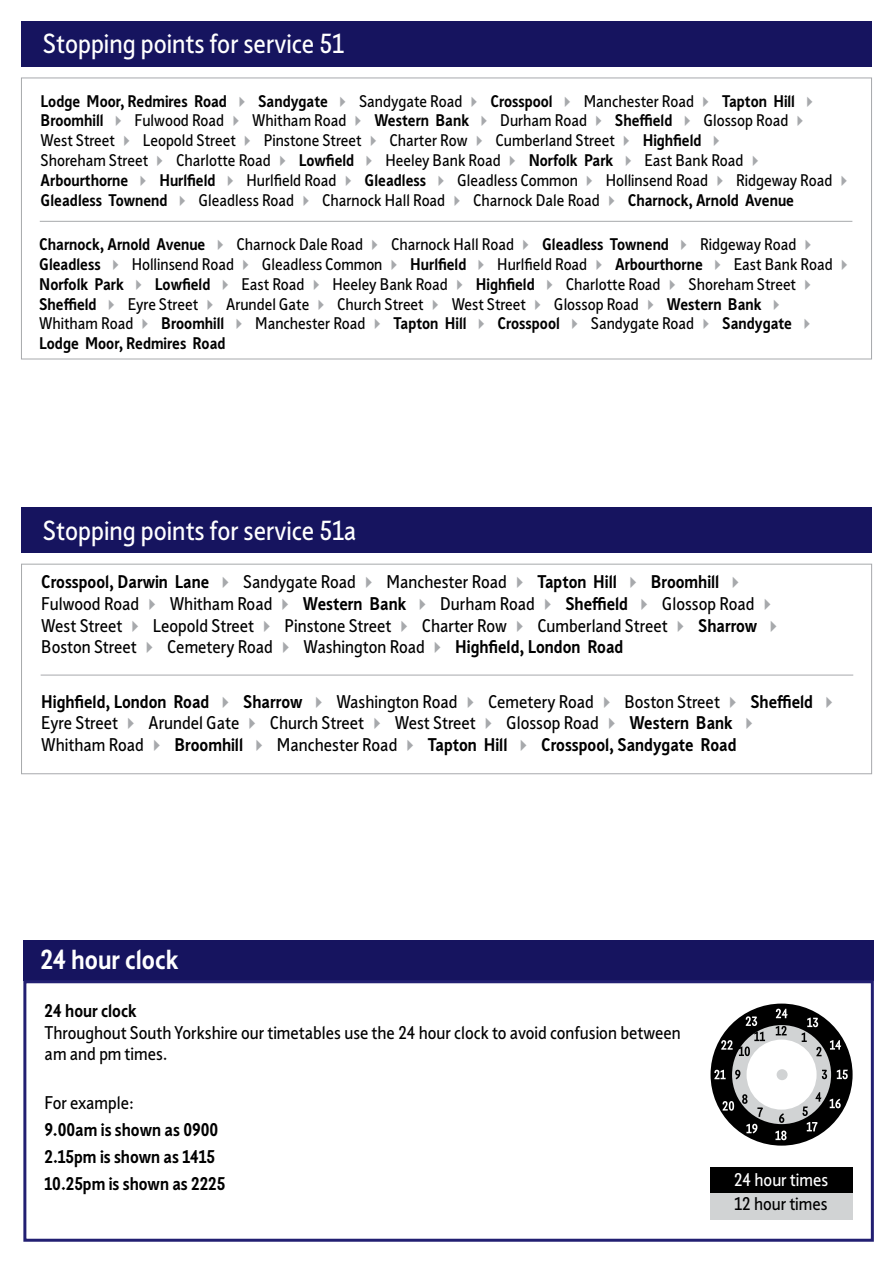
<style>
.page{position:relative;width:893px;height:1263px;background:#fff}
.page>*{position:absolute;margin:0;border:0;box-sizing:border-box;transform-origin:0 0}
.t1{font:27px "Sheffield Sans 2";color:#fff}
.t2{font:700 27px "Sheffield Sans 2";color:#fff}
.t3{font:18px/21.6px "Sheffield Sans 2";color:#000}
.t4{font:700 18px/27px "Sheffield Sans 2";color:#000}
.t5{font:18px "Sheffield Sans 2";color:#fff}
.t6{font:16.5px/19.8px "Sheffield Sans 2";color:#000}
.s1{font-weight:700}
.s2{color:#a7a9ac}
</style>
<div class="page">
<svg style="left:21px;top:564px;width:851px;height:210px"></svg>
<div style="left:21px;top:507px;width:851px;height:46px;background:#16145f"></div>
<svg style="left:21px;top:78px;width:851px;height:281px"></svg>
<div style="left:21px;top:21px;width:851px;height:46px;background:#16145f"></div>
<div style="left:23px;top:940px;width:851px;height:40px;background:#16145f"></div>
<div style="left:23px;top:980px;width:851px;height:262px;border:3px solid #221f72"></div>
<div style="left:711px;top:1167px;width:142px;height:26px;background:#000"></div>
<div style="left:711px;top:1193px;width:142px;height:26px;background:#d1d3d4"></div>
<div style="left:711px;top:1003px;width:142px;height:142px;background:#000;border-radius:50%"></div>
<svg style="left:730px;top:1023px;width:103px;height:103px;background:#b7b8b9"></svg>
<div style="left:728px;top:1020px;width:108px;height:108px;border:4px solid #000;border-radius:50%"></div>
<div style="left:746px;top:1039px;width:71px;height:70px;background:#fff;border-radius:50%"></div>
<div style="left:777px;top:1069px;width:11px;height:11px;background:#d1d3d4;border-radius:50%"></div>
<svg style="left:776px;top:1009px;width:12px;height:9px"></svg>
<svg style="left:776px;top:1026px;width:11px;height:9px"></svg>
<svg style="left:802px;top:1018px;width:20px;height:38px"></svg>
<svg style="left:830px;top:1040px;width:11px;height:9px"></svg>
<svg style="left:837px;top:1069px;width:11px;height:10px"></svg>
<svg style="left:822px;top:1070px;width:5px;height:9px"></svg>
<svg style="left:830px;top:1099px;width:11px;height:9px"></svg>
<svg style="left:807px;top:1122px;width:11px;height:9px"></svg>
<svg style="left:775px;top:1130px;width:11px;height:10px"></svg>
<svg style="left:746px;top:1124px;width:11px;height:9px"></svg>
<svg style="left:723px;top:1101px;width:11px;height:10px"></svg>
<svg style="left:714px;top:1070px;width:12px;height:9px"></svg>
<svg style="left:721px;top:1040px;width:12px;height:10px"></svg>
<svg style="left:746px;top:1016px;width:11px;height:10px"></svg>
<svg style="left:779px;top:1113px;width:5px;height:10px"></svg>
<svg style="left:802px;top:1106px;width:6px;height:10px"></svg>
<svg style="left:815px;top:1092px;width:6px;height:10px"></svg>
<svg style="left:757px;top:1107px;width:6px;height:10px"></svg>
<svg style="left:742px;top:1094px;width:5px;height:10px"></svg>
<svg style="left:735px;top:1070px;width:5px;height:9px"></svg>
<svg style="left:739px;top:1032px;width:26px;height:24px"></svg>
<h1 class="t1" style="left:43px;top:26px;width:303px">Stopping points for service 51</h1>
<p class="t6" style="left:41px;top:91px;width:813px"><span class="s1">Lodge Moor, Redmires Road</span> <span class="s2">✔</span> <span class="s1">Sandygate</span> <span class="s2">✔</span> Sandygate Road <span class="s2">✔</span> <span class="s1">Crosspool</span> <span class="s2">✔</span> Manchester Road <span class="s2">✔</span> <span class="s1">Tapton Hill</span> <span class="s2">✔ </span><span class="s1">Broomhill</span> <span class="s2">✔</span> Fulwood Road <span class="s2">✔</span> Whitham Road <span class="s2">✔</span> <span class="s1">Western Bank</span> <span class="s2">✔</span> Durham Road <span class="s2">✔</span> <span class="s1">Sheffield</span> <span class="s2">✔</span> Glossop Road <span class="s2">✔<br></span>West Street <span class="s2">✔</span> Leopold Street <span class="s2">✔</span> Pinstone Street <span class="s2">✔</span> Charter Row <span class="s2">✔</span> Cumberland Street <span class="s2">✔</span> <span class="s1">Highfield</span> <span class="s2">✔<br></span>Shoreham Street <span class="s2">✔</span> Charlotte Road <span class="s2">✔</span> <span class="s1">Lowfield</span> <span class="s2">✔</span> Heeley Bank Road <span class="s2">✔</span> <span class="s1">Norfolk Park</span> <span class="s2">✔</span> East Bank Road <span class="s2">✔ </span><span class="s1">Arbourthorne</span> <span class="s2">✔</span> <span class="s1">Hurlfield</span> <span class="s2">✔</span> Hurlfield Road <span class="s2">✔</span> <span class="s1">Gleadless</span> <span class="s2">✔</span> Gleadless Common <span class="s2">✔</span> Hollinsend Road <span class="s2">✔</span> Ridgeway Road <span class="s2">✔ </span><span class="s1">Gleadless Townend</span> <span class="s2">✔</span> Gleadless Road <span class="s2">✔</span> Charnock Hall Road <span class="s2">✔</span> Charnock Dale Road <span class="s2">✔</span> <span class="s1">Charnock, Arnold Avenue</span></p>
<p class="t6" style="left:39px;top:234px;width:815px"><span class="s1">Charnock, Arnold Avenue</span> <span class="s2">✔</span> Charnock Dale Road <span class="s2">✔</span> Charnock Hall Road <span class="s2">✔</span> <span class="s1">Gleadless Townend</span> <span class="s2">✔</span> Ridgeway Road <span class="s2">✔ </span><span class="s1">Gleadless</span> <span class="s2">✔</span> Hollinsend Road <span class="s2">✔</span> Gleadless Common <span class="s2">✔</span> <span class="s1">Hurlfield</span> <span class="s2">✔</span> Hurlfield Road <span class="s2">✔</span> <span class="s1">Arbourthorne</span> <span class="s2">✔</span> East Bank Road <span class="s2">✔ </span><span class="s1">Norfolk Park</span> <span class="s2">✔</span> <span class="s1">Lowfield</span> <span class="s2">✔</span> East Road <span class="s2">✔</span> Heeley Bank Road <span class="s2">✔</span> <span class="s1">Highfield</span> <span class="s2">✔</span> Charlotte Road <span class="s2">✔</span> Shoreham Street <span class="s2">✔ </span><span class="s1">Sheffield</span> <span class="s2">✔</span> Eyre Street <span class="s2">✔</span> Arundel Gate <span class="s2">✔</span> Church Street <span class="s2">✔</span> West Street <span class="s2">✔</span> Glossop Road <span class="s2">✔</span> <span class="s1">Western Bank</span> <span class="s2">✔<br></span>Whitham Road <span class="s2">✔</span> <span class="s1">Broomhill</span> <span class="s2">✔</span> Manchester Road <span class="s2">✔</span> <span class="s1">Tapton Hill</span> <span class="s2">✔</span> <span class="s1">Crosspool</span> <span class="s2">✔</span> Sandygate Road <span class="s2">✔</span> <span class="s1">Sandygate</span> <span class="s2">✔ </span><span class="s1">Lodge Moor, Redmires Road</span></p>
<h1 class="t1" style="left:43px;top:512px;width:315px">Stopping points for service 51a</h1>
<p class="t3" style="left:41px;top:571px;width:742px"><span class="s1">Crosspool, Darwin Lane</span> <span class="s2">✔</span> Sandygate Road <span class="s2">✔</span> Manchester Road <span class="s2">✔</span> <span class="s1">Tapton Hill</span> <span class="s2">✔</span> <span class="s1">Broomhill</span> <span class="s2">✔ </span>Fulwood Road <span class="s2">✔</span> Whitham Road <span class="s2">✔</span> <span class="s1">Western Bank</span> <span class="s2">✔</span> Durham Road <span class="s2">✔</span> <span class="s1">Sheffield</span> <span class="s2">✔</span> Glossop Road <span class="s2">✔ </span>West Street <span class="s2">✔</span> Leopold Street <span class="s2">✔</span> Pinstone Street <span class="s2">✔</span> Charter Row <span class="s2">✔</span> Cumberland Street <span class="s2">✔</span> <span class="s1">Sharrow</span> <span class="s2">✔ </span>Boston Street <span class="s2">✔</span> Cemetery Road <span class="s2">✔</span> Washington Road <span class="s2">✔</span> <span class="s1">Highfield, London Road</span></p>
<p class="t3" style="left:41px;top:690px;width:798px"><span class="s1">Highfield, London Road</span> <span class="s2">✔</span> <span class="s1">Sharrow</span> <span class="s2">✔</span> Washington Road <span class="s2">✔</span> Cemetery Road <span class="s2">✔</span> Boston Street <span class="s2">✔</span> <span class="s1">Sheffield</span> <span class="s2">✔<br></span>Eyre Street <span class="s2">✔</span> Arundel Gate <span class="s2">✔</span> Church Street <span class="s2">✔</span> West Street <span class="s2">✔</span> Glossop Road <span class="s2">✔</span> <span class="s1">Western Bank</span> <span class="s2">✔<br></span>Whitham Road <span class="s2">✔</span> <span class="s1">Broomhill</span> <span class="s2">✔</span> Manchester Road <span class="s2">✔</span> <span class="s1">Tapton Hill</span> <span class="s2">✔</span> <span class="s1">Crosspool, Sandygate Road</span></p>
<h1 class="t2" style="left:40px;top:941px;width:140px">24 hour clock</h1>
<p class="t4" style="left:45px;top:997px;width:94px">24 hour clock</p>
<p class="t3" style="left:45px;top:1021px;width:638px">Throughout South Yorkshire our timetables use the 24 hour clock to avoid confusion between am and pm times.</p>
<p class="t3" style="left:45px;top:1091px;width:91px">For example:</p>
<p class="t4" style="left:45px;top:1116px;width:182px">9.00am is shown as 0900<br>2.15pm is shown as 1415<br>10.25pm is shown as 2225</p>
<p class="t5" style="left:734px;top:1168px;width:96px">24 hour times</p>
<p class="t3" style="left:735px;top:1193px;width:95px">12 hour times</p>
</div>
